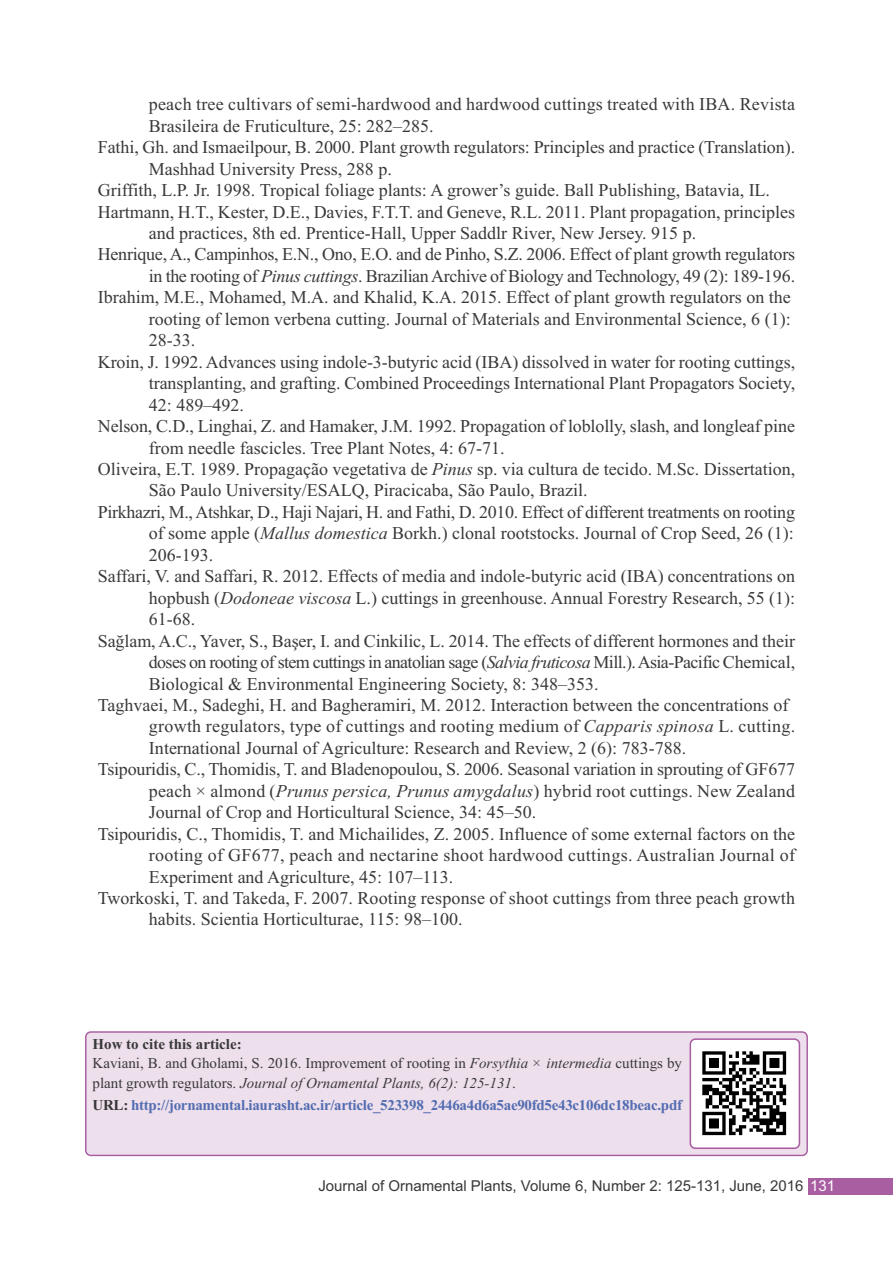
<style>
.page{position:relative;width:893px;height:1263px;background:#fff}
.page>*{position:absolute;margin:0;border:0;box-sizing:border-box;transform-origin:0 0}
.t1{font:18px "Times New Roman";color:#39383a}
.t2{font:18px "Times New Roman";letter-spacing:-.02em;color:#39383a}
.t3{font:18px "Times New Roman";letter-spacing:-.035em;color:#39383a}
.t4{font:18px "Times New Roman";letter-spacing:.02em;color:#39383a}
.t5{font:15px/19.5px "Times New Roman";color:#39383a}
.t6{font:700 15px "Times New Roman";letter-spacing:-.02em;color:#536db1}
.t7{font:15px "Arial";color:#39383a}
.s1{font-style:italic}
.s2{font-weight:700}
.s3{color:#39383a}
.s4{color:#fff}
</style>
<div class="page">
<div style="left:808px;top:1178px;width:84px;height:16px;background:#a85ea1"></div>
<div style="left:85px;top:1031px;width:723px;height:125px;background:#eddfec"></div>
<svg style="left:690px;top:1038px;width:110px;height:111px"></svg>
<p class="t1" style="left:149px;top:94px;width:648px">peach tree cultivars of semi-hardwood and hardwood cuttings treated with IBA. Revista</p>
<p class="t1" style="left:149px;top:115px;width:286px">Brasileira de Fruticulture, 25: 282–285.</p>
<p class="t1" style="left:98px;top:136px;width:699px">Fathi, Gh. and Ismaeilpour, B. 2000. Plant growth regulators: Principles and practice (Translation).</p>
<p class="t1" style="left:149px;top:158px;width:244px">Mashhad University Press, 288 p.</p>
<p class="t1" style="left:98px;top:179px;width:674px">Griffith, L.P. Jr. 1998. Tropical foliage plants: A grower’s guide. Ball Publishing, Batavia, IL.</p>
<p class="t1" style="left:98px;top:201px;width:699px">Hartmann, H.T., Kester, D.E., Davies, F.T.T. and Geneve, R.L. 2011. Plant propagation, principles</p>
<p class="t1" style="left:149px;top:222px;width:549px">and practices, 8th ed. Prentice-Hall, Upper Saddlr River, New Jersey. 915 p.</p>
<p class="t1" style="left:98px;top:244px;width:699px">Henrique,A., Campinhos, E.N., Ono, E.O. and de Pinho, S.Z. 2006. Effect of plant growth regulators</p>
<p class="t2" style="left:149px;top:265px;width:648px">in the rooting of <span class="s1">Pinus cuttings</span>. BrazilianArchive of Biology and Technology, 49 (2): 189-196.</p>
<p class="t1" style="left:98px;top:287px;width:695px">Ibrahim, M.E., Mohamed, M.A. and Khalid, K.A. 2015. Effect of plant growth regulators on the</p>
<p class="t1" style="left:149px;top:308px;width:643px">rooting of lemon verbena cutting. Journal of Materials and Environmental Science, 6 (1):</p>
<p class="t1" style="left:149px;top:329px;width:48px">28-33.</p>
<p class="t1" style="left:98px;top:351px;width:699px">Kroin, J. 1992. Advances using indole-3-butyric acid (IBA) dissolved in water for rooting cuttings,</p>
<p class="t1" style="left:149px;top:372px;width:648px">transplanting, and grafting. Combined Proceedings International Plant Propagators Society,</p>
<p class="t1" style="left:149px;top:394px;width:97px">42: 489–492.</p>
<p class="t1" style="left:98px;top:415px;width:699px">Nelson, C.D., Linghai, Z. and Hamaker, J.M. 1992. Propagation of loblolly, slash, and longleaf pine</p>
<p class="t1" style="left:149px;top:437px;width:357px">from needle fascicles. Tree Plant Notes, 4: 67-71.</p>
<p class="t1" style="left:98px;top:458px;width:699px">Oliveira, E.T. 1989. Propagação vegetativa de <span class="s1">Pinus</span> sp. via cultura de tecido. M.Sc. Dissertation,</p>
<p class="t1" style="left:149px;top:480px;width:440px">São Paulo University/ESALQ, Piracicaba, São Paulo, Brazil.</p>
<p class="t2" style="left:98px;top:501px;width:699px">Pirkhazri, M.,Atshkar, D., Haji Najari, H. and Fathi, D. 2010. Effect of different treatments on rooting</p>
<p class="t1" style="left:149px;top:523px;width:646px">of some apple (<span class="s1">Mallus domestica</span> Borkh.) clonal rootstocks. Journal of Crop Seed, 26 (1):</p>
<p class="t1" style="left:149px;top:544px;width:66px">206-193.</p>
<p class="t1" style="left:98px;top:565px;width:699px">Saffari, V. and Saffari, R. 2012. Effects of media and indole-butyric acid (IBA) concentrations on</p>
<p class="t1" style="left:149px;top:587px;width:648px">hopbush (<span class="s1">Dodoneae viscosa</span> L.) cuttings in greenhouse. Annual Forestry Research, 55 (1):</p>
<p class="t1" style="left:149px;top:608px;width:48px">61-68.</p>
<p class="t1" style="left:98px;top:630px;width:699px">Sağlam, A.C., Yaver, S., Başer, I. and Cinkilic, L. 2014. The effects of different hormones and their</p>
<p class="t3" style="left:149px;top:651px;width:648px">doses on rooting of stem cuttings in anatolian sage (<span class="s1">Salvia fruticosa</span> Mill.).Asia-Pacific Chemical,</p>
<p class="t1" style="left:149px;top:673px;width:451px">Biological &amp; Environmental Engineering Society, 8: 348–353.</p>
<p class="t1" style="left:98px;top:694px;width:692px">Taghvaei, M., Sadeghi, H. and Bagheramiri, M. 2012. Interaction between the concentrations of</p>
<p class="t1" style="left:149px;top:716px;width:648px">growth regulators, type of cuttings and rooting medium of <span class="s1">Capparis spinosa</span> L. cutting.</p>
<p class="t1" style="left:149px;top:737px;width:539px">International Journal of Agriculture: Research and Review, 2 (6): 783-788.</p>
<p class="t1" style="left:98px;top:758px;width:699px">Tsipouridis, C., Thomidis, T. and Bladenopoulou, S. 2006. Seasonal variation in sprouting of GF677</p>
<p class="t1" style="left:149px;top:780px;width:648px">peach × almond (<span class="s1">Prunus persica, Prunus amygdalus</span>) hybrid root cuttings. New Zealand</p>
<p class="t1" style="left:149px;top:801px;width:389px">Journal of Crop and Horticultural Science, 34: 45–50.</p>
<p class="t1" style="left:98px;top:823px;width:699px">Tsipouridis, C., Thomidis, T. and Michailides, Z. 2005. Influence of some external factors on the</p>
<p class="t4" style="left:149px;top:844px;width:648px">rooting of GF677, peach and nectarine shoot hardwood cuttings. Australian Journal of</p>
<p class="t1" style="left:149px;top:866px;width:306px">Experiment and Agriculture, 45: 107–113.</p>
<p class="t1" style="left:98px;top:887px;width:699px">Tworkoski, T. and Takeda, F. 2007. Rooting response of shoot cuttings from three peach growth</p>
<p class="t1" style="left:149px;top:909px;width:315px">habits. Scientia Horticulturae, 115: 98–100.</p>
<p class="t5" style="left:93px;top:1034px;width:591px"><span class="s2">How to cite this article:<br></span>Kaviani, B. and Gholami, S. 2016. Improvement of rooting in <span class="s1">Forsythia × intermedia</span> cuttings by plant growth regulators. <span class="s1">Journal of Ornamental Plants, 6(2): 125-131</span>.</p>
<p class="t6" style="left:93px;top:1096px;width:591px"><span class="s3">URL:</span> http://jornamental.iaurasht.ac.ir/article_523398_2446a4d6a5ae90fd5e43c106dc18beac.pdf</p>
<p class="t7" style="left:318px;top:1177px;width:518px">Journal of Ornamental Plants, Volume 6, Number 2: 125-131, June, 2016 <span class="s4">131</span></p>
</div>
